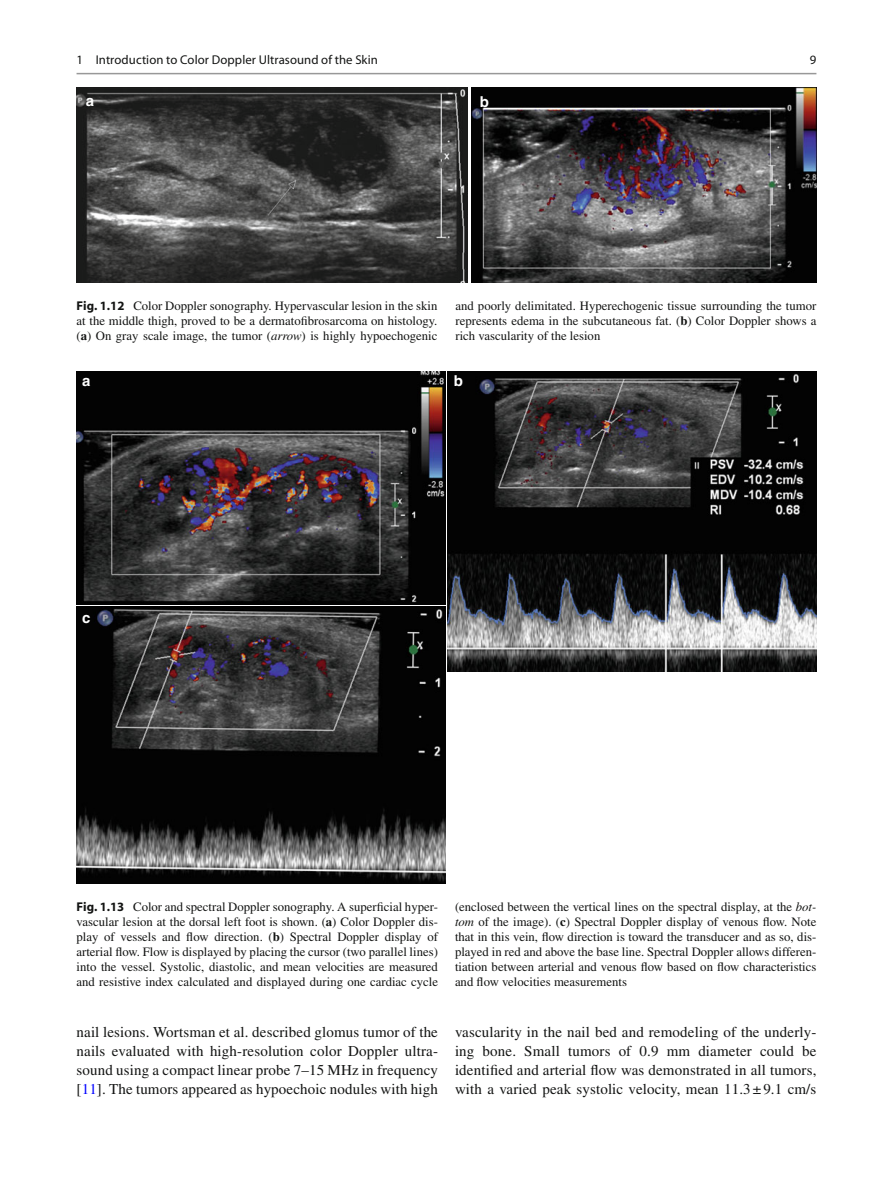
<style>
.page{position:relative;width:893px;height:1187px;background:#fff}
.page>*{position:absolute;margin:0;border:0;box-sizing:border-box;transform-origin:0 0}
.t1{font:15px/18.8px "Times";letter-spacing:.01em;color:#131413;text-align:justify}
.t2{font:700 15px "Helvetica";color:#fff}
.t3{font:12.75px/15px "Times";color:#131413;text-align:justify}
.t4{font:12.75px "Myriad";letter-spacing:.005em;color:#131413}
.s1{font-family:"Myriad";font-weight:700}
.s2{font-weight:700}
.s3{font-style:italic}
.s4{color:#00f}
</style>
<div class="page">
<hr style="left:77px;top:73px;width:739px;height:1px;background:#989898">
<img style="left:472px;top:88px;width:344px;height:194px">
<img style="left:77px;top:88px;width:390px;height:194px">
<img style="left:77px;top:372px;width:368px;height:232px">
<img style="left:77px;top:606px;width:368px;height:277px">
<img style="left:448px;top:372px;width:368px;height:299px">
<p class="t4" style="left:77px;top:55px;width:303px">1 Introduction to Color Doppler Ultrasound of the Skin</p>
<p class="t4" style="left:810px;top:55px;width:8px">9</p>
<p class="t2" style="left:86px;top:91px;width:10px">a</p>
<p class="t2" style="left:480px;top:92px;width:11px">b</p>
<p class="t3" style="left:77px;top:299px;width:362px"><span class="s1">Fig. 1.12</span> Color Doppler sonography. Hypervascular lesion in the skin at the middle thigh, proved to be a dermato fi brosarcoma on histology. ( <span class="s2">a</span> ) On gray scale image, the tumor ( <span class="s3">arrow</span> ) is highly hypoechogenic</p>
<p class="t3" style="left:455px;top:299px;width:362px">and poorly delimitated. Hyperechogenic tissue surrounding the tumor represents edema in the subcutaneous fat. ( <span class="s2">b</span> ) Color Doppler shows a rich vascularity of the lesion</p>
<p class="t2" style="left:82px;top:371px;width:10px">a</p>
<p class="t2" style="left:454px;top:371px;width:11px">b</p>
<p class="t2" style="left:82px;top:608px;width:10px">c</p>
<p class="t3" style="left:77px;top:900px;width:363px"><span class="s1">Fig. 1.13</span> Color and spectral Doppler sonography. A super fi cial hyper&shy;vascular lesion at the dorsal left foot is shown. ( <span class="s2">a</span> ) Color Doppler dis&shy;play of vessels and fl ow direction. ( <span class="s2">b</span> ) Spectral Doppler display of arterial fl ow. Flow is displayed by placing the cursor (two parallel lines) into the vessel. Systolic, diastolic, and mean velocities are measured and resistive index calculated and displayed during one cardiac cycle</p>
<p class="t3" style="left:455px;top:900px;width:363px">(enclosed between the vertical lines on the spectral display, at the <span class="s3">bot&shy;tom</span> of the image). ( <span class="s2">c</span> ) Spectral Doppler display of venous fl ow. Note that in this vein, fl ow direction is toward the transducer and as so, dis&shy;played in red and above the base line. Spectral Doppler allows differen&shy;tiation between arterial and venous fl ow based on fl ow characteristics and fl ow velocities measurements</p>
<p class="t1" style="left:77px;top:1024px;width:363px">nail lesions. Wortsman et al. described glomus tumor of the nails evaluated with high-resolution color Doppler ultra&shy;sound using a compact linear probe 7–15 MHz in frequency [ <span class="s4">11</span> ] . The tumors appeared as hypoechoic nodules with high</p>
<p class="t1" style="left:455px;top:1024px;width:363px">vascularity in the nail bed and remodeling of the underly&shy;ing bone. Small tumors of 0.9 mm diameter could be identi fi ed and arterial fl ow was demonstrated in all tumors, with a varied peak systolic velocity, mean 11.3 ± 9.1 cm/s</p>
</div>
